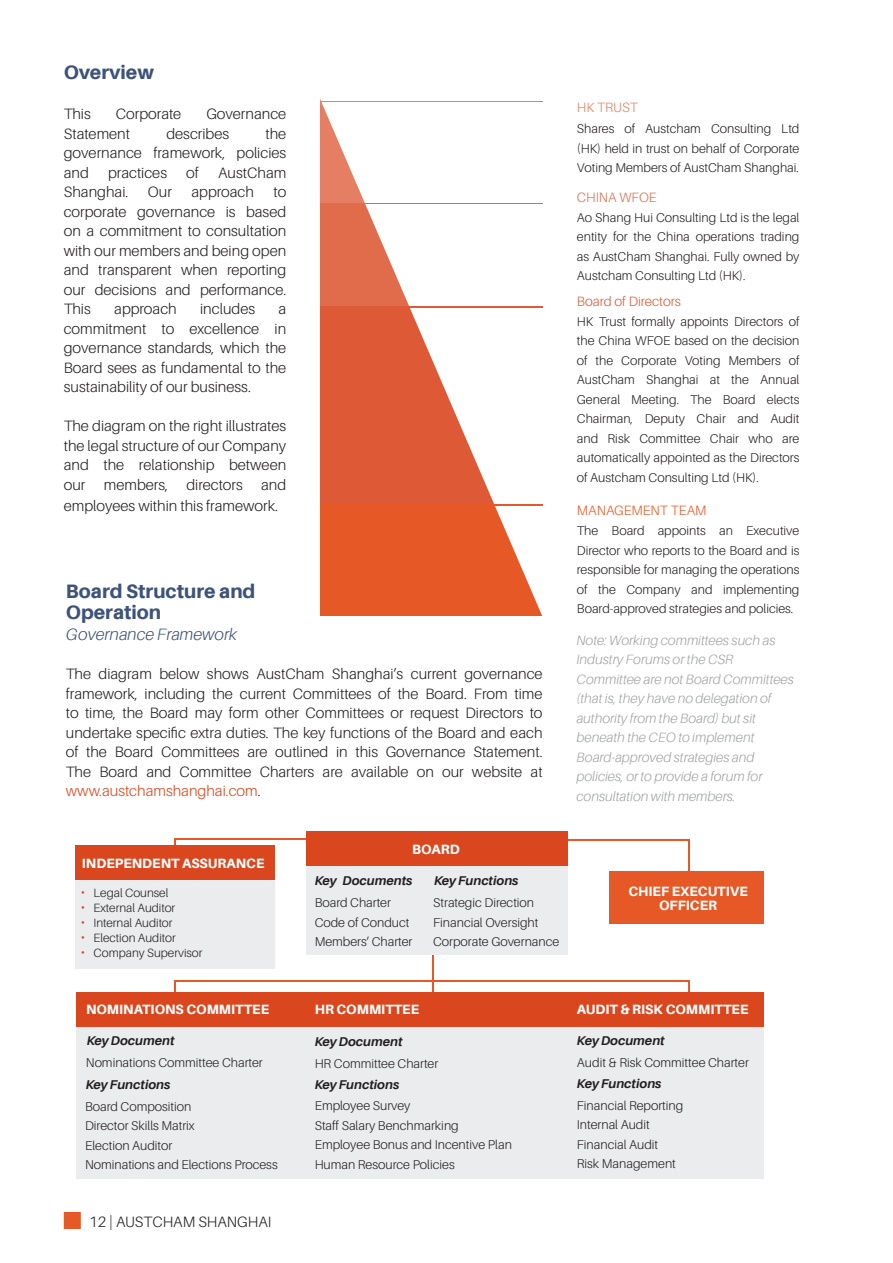
<style>
.page{position:relative;width:893px;height:1263px;background:#fff}
.page>*{position:absolute;margin:0;border:0;box-sizing:border-box;transform-origin:0 0}
.Subtitle{font:800 19.5px/21px "Aileron";color:#3e537a}
.Subtitle_2{font:italic 300 16.5px "Aileron";color:#3e537a}
.t1{font:300 15px/19.5px "Aileron";color:#231f20;text-align:justify}
.t2{font:italic 300 13.5px/19.5px "Aileron";color:#a1a3a2}
.t3{font:800 13.5px/13.5px "Aileron";color:#fff;text-align:center}
.t4{font:300 13.5px "Aileron";color:#de5935}
.t5{font:300 13.5px "Aileron";color:#e65825}
.t6{font:300 13.5px "Aileron";color:#e16c4b}
.t7{font:300 13.5px "Aileron";color:#e57e62}
.t8{font:300 12.75px/19.5px "Aileron";color:#231f20}
.t9{font:italic 700 12.75px "Aileron";color:#231f20}
.t10{font:300 12px "Aileron";color:#231f20}
.s1{color:#d9461d}
.s2{font-size:15px;color:#d9461d}
</style>
<div class="page">
<div style="left:64px;top:1212px;width:17px;height:17px;background:#e65825;border:2px solid #e65825"></div>
<hr style="left:174px;top:838px;width:2px;height:48px;background:#e65825">
<hr style="left:688px;top:980px;width:1px;height:34px;background:#e65825">
<hr style="left:174px;top:980px;width:2px;height:34px;background:#e65825">
<div style="left:306px;top:865px;width:262px;height:90px;background:#ebecee"></div>
<div style="left:76px;top:1027px;width:688px;height:152px;background:#ebecee"></div>
<div style="left:76px;top:880px;width:199px;height:89px;background:#ebecee"></div>
<svg style="left:320px;top:97px;width:223px;height:519px"></svg>
<hr style="left:320px;top:101px;width:223px;height:1px;background:#e57e62">
<hr style="left:320px;top:203px;width:223px;height:1px;background:#e16c4b">
<hr style="left:320px;top:306px;width:223px;height:1px;background:#de5935">
<hr style="left:320px;top:504px;width:223px;height:2px;background:#e65825">
<div style="left:76px;top:846px;width:199px;height:34px;background:#da471f"></div>
<hr style="left:174px;top:838px;width:191px;height:1px;background:#e65825">
<hr style="left:510px;top:839px;width:179px;height:1px;background:#e65825">
<hr style="left:688px;top:839px;width:1px;height:48px;background:#e65825">
<hr style="left:433px;top:955px;width:1px;height:42px;background:#e65825">
<hr style="left:175px;top:980px;width:514px;height:1px;background:#e65825">
<div style="left:306px;top:831px;width:262px;height:34px;background:#da471f"></div>
<div style="left:76px;top:993px;width:688px;height:34px;background:#da471f"></div>
<div style="left:609px;top:871px;width:155px;height:53px;background:#e65825"></div>
<p class="Subtitle" style="left:64px;top:62px;width:92px">Overview</p>
<p class="t1" style="left:64px;top:105px;width:29px">This</p>
<p class="t1" style="left:116px;top:105px;width:67px">Corporate</p>
<p class="t1" style="left:206px;top:105px;width:81px">Governance</p>
<p class="t1" style="left:64px;top:124px;width:68px">Statement</p>
<p class="t1" style="left:166px;top:124px;width:64px">describes</p>
<p class="t1" style="left:64px;top:124px;width:224px;text-indent:202px">the governance framework, policies and</p>
<p class="t1" style="left:108px;top:163px;width:61px">practices</p>
<p class="t1" style="left:186px;top:163px;width:14px">of</p>
<p class="t1" style="left:218px;top:163px;width:70px">AustCham</p>
<p class="t1" style="left:64px;top:183px;width:66px">Shanghai.</p>
<p class="t1" style="left:148px;top:183px;width:25px">Our</p>
<p class="t1" style="left:191px;top:183px;width:64px">approach</p>
<p class="t1" style="left:64px;top:183px;width:224px;text-indent:210px">to corporate governance is based on a commitment to consultation with our members and being open and transparent when reporting our decisions and performance.<br>This</p>
<p class="t1" style="left:114px;top:300px;width:64px">approach</p>
<p class="t1" style="left:200px;top:300px;width:57px">includes</p>
<p class="t1" style="left:64px;top:300px;width:224px;text-indent:215px">a commitment to excellence in governance standards, which the Board sees as fundamental to the sustainability of our business.</p>
<p class="t1" style="left:64px;top:417px;width:224px">The diagram on the right illustrates the legal structure of our Company and the relationship between our members, directors and</p>
<p class="t1" style="left:64px;top:496px;width:216px">employees within this framework.</p>
<p class="Subtitle" style="left:66px;top:581px;width:191px">Board Structure and<br>Operation</p>
<p class="Subtitle_2" style="left:66px;top:625px;width:173px">Governance Framework</p>
<p class="t1" style="left:66px;top:664px;width:478px">The diagram below shows AustCham Shanghai’s current governance framework, including the current Committees of the Board. From time to time, the Board may form other Committees or request Directors to undertake specific extra duties. The key functions of the Board and each of the Board Committees are outlined in this Governance Statement.<br>The Board and Committee Charters are available on our website at <span class="s1">www.austchamshanghai.com</span>.</p>
<p class="t3" style="left:82px;top:856px;width:184px">INDEPENDENT ASSURANCE</p>
<p class="t10" style="left:81px;top:887px;width:89px"><span class="s2">•</span> Legal Counsel</p>
<p class="t10" style="left:81px;top:902px;width:96px"><span class="s2">•</span> External Auditor</p>
<p class="t10" style="left:81px;top:917px;width:93px"><span class="s2">•</span> Internal Auditor</p>
<p class="t10" style="left:81px;top:932px;width:96px"><span class="s2">•</span> Election Auditor</p>
<p class="t10" style="left:81px;top:947px;width:123px"><span class="s2">•</span> Company Supervisor</p>
<p class="t3" style="left:412px;top:842px;width:49px">BOARD</p>
<p class="t9" style="left:315px;top:873px;width:99px">Key Documents</p>
<p class="t8" style="left:315px;top:893px;width:99px">Board Charter<br>Code of Conduct<br>Members’ Charter</p>
<p class="t9" style="left:434px;top:873px;width:86px">Key Functions</p>
<p class="t8" style="left:433px;top:893px;width:128px">Strategic Direction<br>Financial Oversight<br>Corporate Governance</p>
<p class="t7" style="left:577px;top:100px;width:63px">HK TRUST</p>
<p class="t8" style="left:577px;top:119px;width:224px;text-align:justify">Shares of Austcham Consulting Ltd (HK) held in trust on behalf of Corporate Voting Members of AustCham Shanghai.</p>
<p class="t8" style="left:577px;top:208px;width:224px;text-align:justify">Ao Shang Hui Consulting Ltd is the legal entity for the China operations trading as AustCham Shanghai. Fully owned by Austcham Consulting Ltd (HK).</p>
<p class="t8" style="left:577px;top:312px;width:224px;text-align:justify">HK Trust formally appoints Directors of the China WFOE based on the decision of the Corporate Voting Members of AustCham Shanghai at the Annual General Meeting. The Board elects Chairman, Deputy Chair and Audit and Risk Committee Chair who are automatically appointed as the Directors of Austcham Consulting Ltd (HK).</p>
<p class="t6" style="left:577px;top:190px;width:81px">CHINA WFOE</p>
<p class="t4" style="left:577px;top:294px;width:106px">Board of Directors</p>
<p class="t5" style="left:577px;top:503px;width:131px">MANAGEMENT TEAM</p>
<p class="t8" style="left:577px;top:521px;width:224px;text-align:justify">The Board appoints an Executive Director who reports to the Board and is responsible for managing the operations of the Company and implementing Board-approved strategies and policies.</p>
<p class="t2" style="left:576px;top:630px;width:219px">Note: Working committees such as<br>Industry Forums or the CSR<br>Committee are not Board Committees (that is, they have no delegation of authority from the Board) but sit beneath the CEO to implement<br>Board-approved strategies and policies, or to provide a forum for consultation with members.</p>
<p class="t3" style="left:628px;top:885px;width:121px">CHIEF EXECUTIVE<br>OFFICER</p>
<p class="t3" style="left:86px;top:1003px;width:185px">NOMINATIONS COMMITTEE</p>
<p class="t3" style="left:315px;top:1003px;width:106px">HR COMMITTEE</p>
<p class="t3" style="left:577px;top:1003px;width:173px">AUDIT &amp; RISK COMMITTEE</p>
<p class="t9" style="left:87px;top:1034px;width:89px">Key Document</p>
<p class="t9" style="left:315px;top:1034px;width:89px">Key Document</p>
<p class="t9" style="left:577px;top:1034px;width:89px">Key Document</p>
<p class="t8" style="left:86px;top:1053px;width:178px">Nominations Committee Charter</p>
<p class="t8" style="left:315px;top:1054px;width:125px">HR Committee Charter</p>
<p class="t8" style="left:577px;top:1053px;width:173px">Audit &amp; Risk Committee Charter</p>
<p class="t9" style="left:86px;top:1077px;width:86px">Key Functions</p>
<p class="t9" style="left:315px;top:1077px;width:86px">Key Functions</p>
<p class="t9" style="left:577px;top:1076px;width:86px">Key Functions</p>
<p class="t8" style="left:85px;top:1097px;width:194px">Board Composition<br>Director Skills Matrix<br>Election Auditor<br>Nominations and Elections Process</p>
<p class="t8" style="left:315px;top:1096px;width:199px">Employee Survey<br>Staff Salary Benchmarking<br>Employee Bonus and Incentive Plan<br>Human Resource Policies</p>
<p class="t8" style="left:577px;top:1095px;width:108px">Financial Reporting<br>Internal Audit<br>Financial Audit<br>Risk Management</p>
<p class="t1" style="left:89px;top:1212px;width:184px">12 | AUSTCHAM SHANGHAI</p>
</div>
